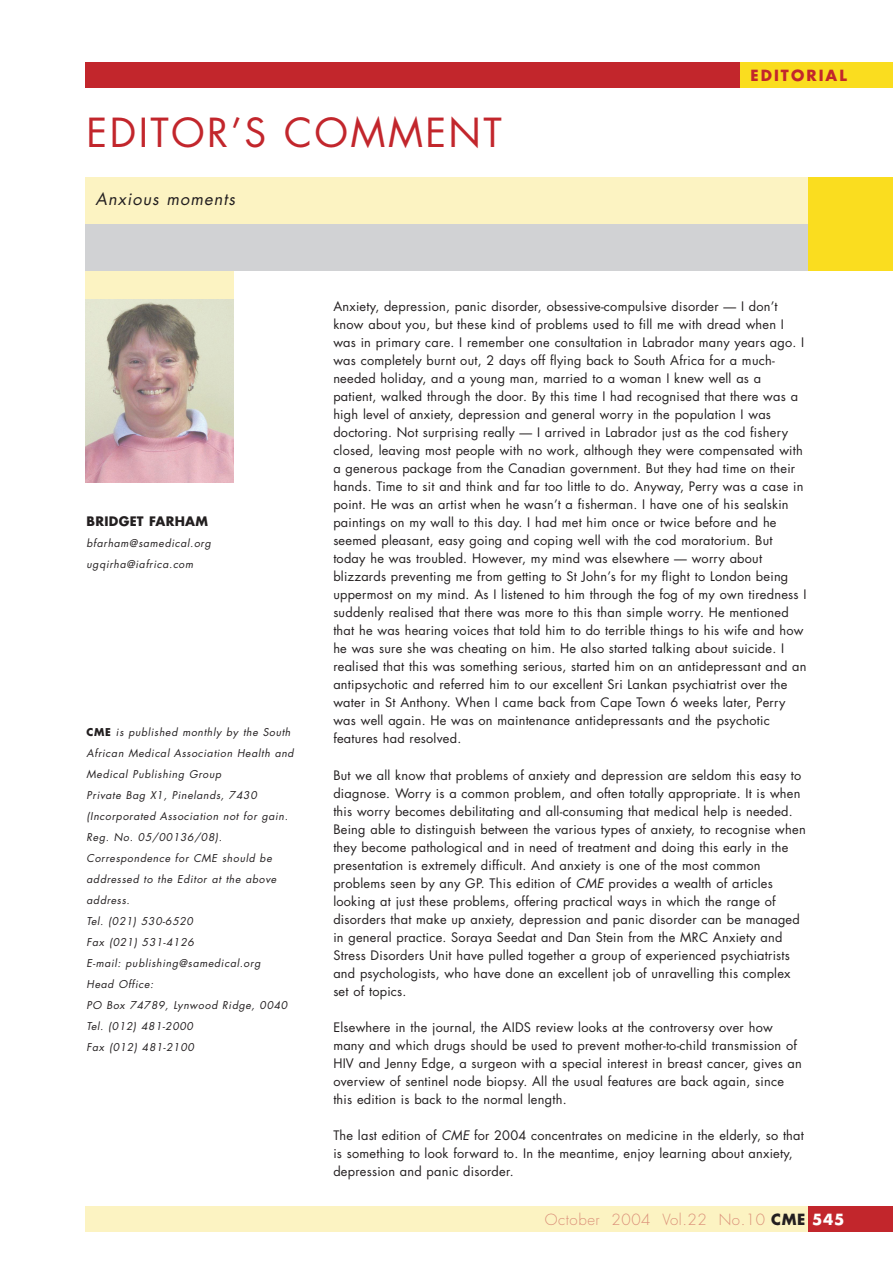
<style>
.page{position:relative;width:893px;height:1262px;background:#fff}
.page>*{position:absolute;margin:0;border:0;box-sizing:border-box;transform-origin:0 0}
.t1{font:39px "Futura";letter-spacing:.06em;color:#c2262c}
.t2{font:italic 16.5px "Futura";letter-spacing:.06em;color:#231f20}
.t3{font:300 15px "Futura";letter-spacing:.035em;color:#db9079}
.t4{font:700 15px "Futura";letter-spacing:.135em;color:#c2262c}
.t5{font:12.75px/18px "Futura";letter-spacing:.02em;color:#231f20}
.t6{font:700 12.75px "Futura";letter-spacing:.02em;color:#231f20}
.t7{font:italic 10.5px/21px "Futura";letter-spacing:.06em;color:#231f20}
.s1{font-weight:700;font-style:normal}
.s2{font-style:italic}
.s3{font-weight:700;color:#231f20}
.s4{font-weight:700;color:#fff}
</style>
<div class="page">
<div style="left:85px;top:1206px;width:723px;height:26px;background:#fcf3c2"></div>
<div style="left:808px;top:1206px;width:84px;height:26px;background:#c2262c"></div>
<div style="left:85px;top:62px;width:723px;height:26px;background:#c2262c"></div>
<div style="left:740px;top:62px;width:152px;height:26px;background:#fadd1f"></div>
<div style="left:85px;top:270px;width:149px;height:29px;background:#fcf3c2"></div>
<img style="left:85px;top:299px;width:149px;height:184px">
<div style="left:85px;top:177px;width:723px;height:93px;background:#d1d2d4"></div>
<div style="left:85px;top:177px;width:723px;height:47px;background:#fcf3c2"></div>
<div style="left:808px;top:177px;width:84px;height:93px;background:#fadd1f"></div>
<h1 class="t1" style="left:87px;top:115px;width:417px">EDITOR’S COMMENT</h1>
<p class="t2" style="left:96px;top:191px;width:141px">Anxious moments</p>
<p class="t4" style="left:750px;top:68px;width:98px">EDITORIAL</p>
<p class="t6" style="left:87px;top:515px;width:123px">BRIDGET FARHAM</p>
<p class="t7" style="left:87px;top:533px;width:126px">bfarham@samedical.org ugqirha@iafrica.com</p>
<p class="t7" style="left:87px;top:722px;width:208px"><span class="s1">CME</span> is published monthly by the South<br>African Medical Association Health and<br>Medical Publishing Group<br>Private Bag X1, Pinelands, 7430 (Incorporated Association not for gain.<br>Reg. No. 05/00136/08).<br>Correspondence for CME should be addressed to the Editor at the above address.<br>Tel. (021) 530-6520<br>Fax (021) 531-4126<br>E-mail: publishing@samedical.org<br>Head Office:<br>PO Box 74789, Lynwood Ridge, 0040<br>Tel. (012) 481-2000<br>Fax (012) 481-2100</p>
<p class="t5" style="left:333px;top:299px;width:475px">Anxiety, depression, panic disorder, obsessive-compulsive disorder — I don’t know about you, but these kind of problems used to fill me with dread when I was in primary care. I remember one consultation in Labrador many years ago. I was completely burnt out, 2 days off flying back to South Africa for a much&shy;needed holiday, and a young man, married to a woman I knew well as a patient, walked through the door. By this time I had recognised that there was a high level of anxiety, depression and general worry in the population I was doctoring. Not surprising really — I arrived in Labrador just as the cod fishery closed, leaving most people with no work, although they were compensated with a generous package from the Canadian government. But they had time on their hands. Time to sit and think and far too little to do. Anyway, Perry was a case in point. He was an artist when he wasn’t a fisherman. I have one of his sealskin paintings on my wall to this day. I had met him once or twice before and he seemed pleasant, easy going and coping well with the cod moratorium. But today he was troubled. However, my mind was elsewhere — worry about blizzards preventing me from getting to St John’s for my flight to London being uppermost on my mind. As I listened to him through the fog of my own tiredness I suddenly realised that there was more to this than simple worry. He mentioned that he was hearing voices that told him to do terrible things to his wife and how he was sure she was cheating on him. He also started talking about suicide. I realised that this was something serious, started him on an antidepressant and an antipsychotic and referred him to our excellent Sri Lankan psychiatrist over the water in St Anthony. When I came back from Cape Town 6 weeks later, Perry was well again. He was on maintenance antidepressants and the psychotic features had resolved.</p>
<p class="t5" style="left:333px;top:767px;width:474px">But we all know that problems of anxiety and depression are seldom this easy to diagnose. Worry is a common problem, and often totally appropriate. It is when this worry becomes debilitating and all-consuming that medical help is needed.<br>Being able to distinguish between the various types of anxiety, to recognise when they become pathological and in need of treatment and doing this early in the presentation is extremely difficult. And anxiety is one of the most common problems seen by any GP. This edition of <span class="s2">CME</span> provides a wealth of articles looking at just these problems, offering practical ways in which the range of disorders that make up anxiety, depression and panic disorder can be managed in general practice. Soraya Seedat and Dan Stein from the MRC Anxiety and Stress Disorders Unit have pulled together a group of experienced psychiatrists and psychologists, who have done an excellent job of unravelling this complex set of topics.</p>
<p class="t5" style="left:333px;top:1019px;width:470px">Elsewhere in the journal, the AIDS review looks at the controversy over how many and which drugs should be used to prevent mother-to-child transmission of HIV and Jenny Edge, a surgeon with a special interest in breast cancer, gives an overview of sentinel node biopsy. All the usual features are back again, since this edition is back to the normal length.</p>
<p class="t5" style="left:333px;top:1127px;width:472px">The last edition of <span class="s2">CME</span> for 2004 concentrates on medicine in the elderly, so that is something to look forward to. In the meantime, enjoy learning about anxiety, depression and panic disorder.</p>
<p class="t3" style="left:545px;top:1212px;width:301px">October 2004 Vol.22 No.10 <span class="s3">CME</span> <span class="s4">545</span></p>
</div>
